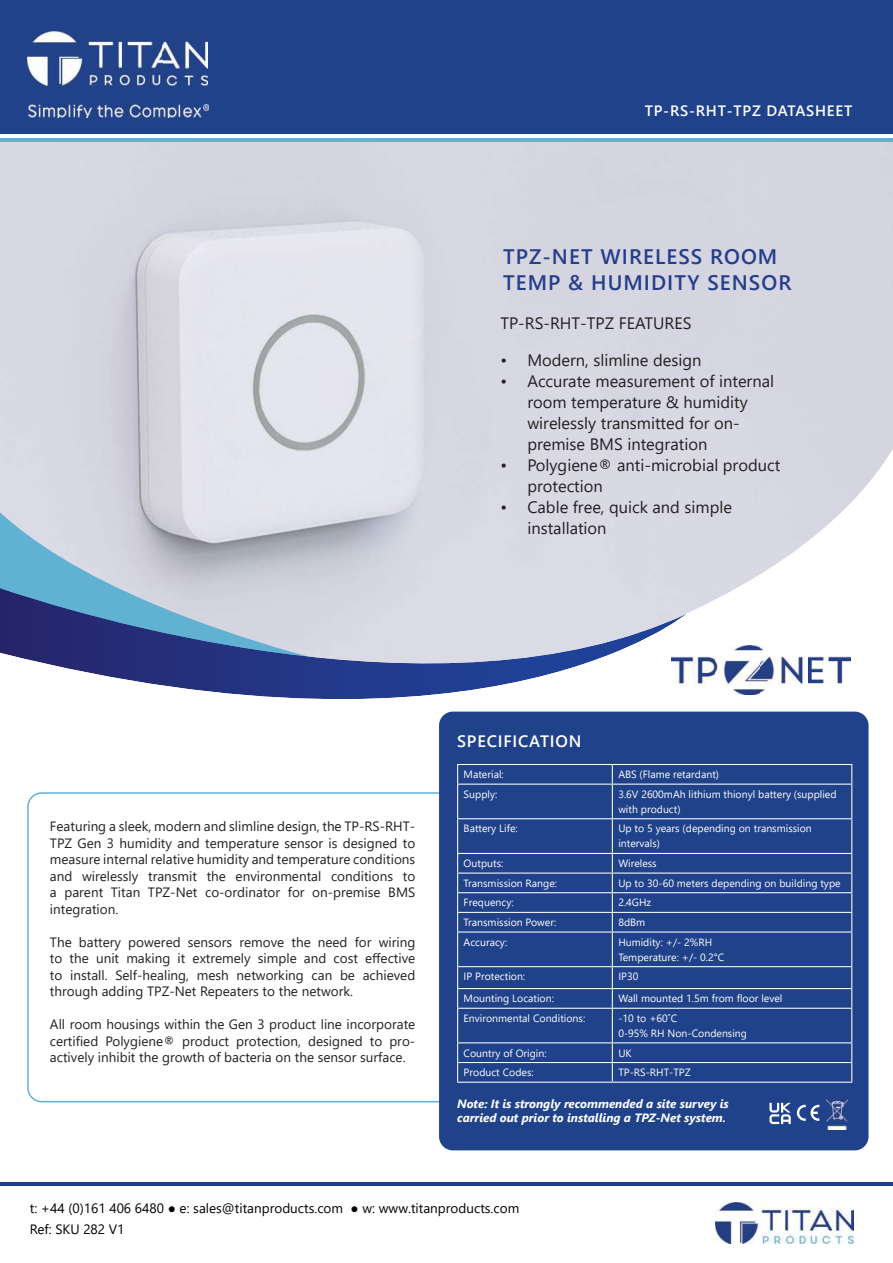
<style>
.page{position:relative;width:893px;height:1263px;background:#fff}
.page>*{position:absolute;margin:0;border:0;box-sizing:border-box;transform-origin:0 0}
.t1{font:600 21px/25.2px "Segoe UI";letter-spacing:.05em;color:#253e8a}
.t2{font:16.5px "Segoe UI";color:#221f1f}
.t3{font:600 16.5px "Segoe UI";letter-spacing:.05em;color:#fff}
.t4{font:600 15px "Segoe UI";letter-spacing:.05em;color:#fff}
.t5{font:13.5px/16.5px "Segoe UI";color:#221f1f;text-align:justify}
.t6{font:13.5px/21px "Segoe UI";color:#000}
.t7{font:italic 700 12px/14.4px "Segoe UI";color:#fff}
.t8{font:10.5px/15px "Segoe UI";color:#fff}
</style>
<div class="page">
<img style="left:0;top:142px;width:893px;height:283px">
<svg style="left:432px;top:425px;width:461px;height:359px;fill:#d9d9e3"></svg>
<svg style="left:0;top:400px;width:432px;height:188px;background:#cfd3de"></svg>
<img style="left:0;top:588px;width:687px;height:111px">
<hr style="left:0;top:138px;width:893px;height:4px;background:#61b1d3">
<div style="left:0;top:0;width:893px;height:134px;background:#20428a"></div>
<hr style="left:0;top:1182px;width:893px;height:3px;background:#20428a">
<img style="left:27px;top:31px;width:181px;height:54px">
<img style="left:715px;top:1202px;width:138px;height:41px">
<img style="left:28px;top:104px;width:180px;height:14px">
<div style="left:27px;top:792px;width:439px;height:310px;border:2px solid #61b1d3;border-radius:14px"></div>
<div style="left:439px;top:712px;width:429px;height:438px;background:#20428a;border-radius:14px"></div>
<svg style="left:797px;top:1105px;width:22px;height:16px"></svg>
<svg style="left:769px;top:1103px;width:22px;height:21px"></svg>
<img style="left:826px;top:1099px;width:21px;height:30px">
<hr style="left:457px;top:764px;width:155px;height:1px;background:#fff">
<svg style="left:457px;top:765px;width:1px;height:19px"></svg>
<hr style="left:612px;top:764px;width:240px;height:1px;background:#fff">
<svg style="left:612px;top:765px;width:1px;height:19px"></svg>
<svg style="left:851px;top:765px;width:1px;height:19px"></svg>
<hr style="left:457px;top:932px;width:1px;height:34px;background:#fff">
<hr style="left:612px;top:932px;width:1px;height:34px;background:#fff">
<hr style="left:851px;top:932px;width:1px;height:34px;background:#fff">
<hr style="left:457px;top:784px;width:155px;height:1px;background:#fff">
<hr style="left:457px;top:785px;width:1px;height:33px;background:#fff">
<hr style="left:612px;top:784px;width:240px;height:1px;background:#fff">
<hr style="left:612px;top:785px;width:1px;height:33px;background:#fff">
<hr style="left:851px;top:785px;width:1px;height:33px;background:#fff">
<hr style="left:457px;top:818px;width:155px;height:1px;background:#fff">
<hr style="left:612px;top:818px;width:240px;height:1px;background:#fff">
<hr style="left:457px;top:819px;width:1px;height:34px;background:#fff">
<hr style="left:612px;top:819px;width:1px;height:34px;background:#fff">
<hr style="left:851px;top:819px;width:1px;height:34px;background:#fff">
<hr style="left:457px;top:853px;width:155px;height:1px;background:#fff">
<hr style="left:612px;top:853px;width:240px;height:1px;background:#fff">
<hr style="left:457px;top:872px;width:155px;height:1px;background:#fff">
<hr style="left:612px;top:872px;width:240px;height:1px;background:#fff">
<hr style="left:457px;top:892px;width:155px;height:1px;background:#fff">
<hr style="left:612px;top:892px;width:240px;height:1px;background:#fff">
<hr style="left:457px;top:912px;width:155px;height:1px;background:#fff">
<hr style="left:612px;top:912px;width:240px;height:1px;background:#fff">
<svg style="left:457px;top:854px;width:1px;height:77px"></svg>
<svg style="left:612px;top:854px;width:1px;height:77px"></svg>
<svg style="left:851px;top:854px;width:1px;height:77px"></svg>
<hr style="left:457px;top:931px;width:155px;height:1px;background:#fff">
<hr style="left:612px;top:931px;width:240px;height:1px;background:#fff">
<hr style="left:457px;top:966px;width:155px;height:1px;background:#fff">
<hr style="left:612px;top:966px;width:240px;height:1px;background:#fff">
<hr style="left:457px;top:988px;width:155px;height:1px;background:#fff">
<hr style="left:612px;top:988px;width:240px;height:1px;background:#fff">
<svg style="left:457px;top:967px;width:1px;height:41px"></svg>
<svg style="left:612px;top:967px;width:1px;height:41px"></svg>
<svg style="left:851px;top:967px;width:1px;height:41px"></svg>
<hr style="left:457px;top:1008px;width:155px;height:1px;background:#fff">
<hr style="left:612px;top:1008px;width:240px;height:1px;background:#fff">
<hr style="left:457px;top:1009px;width:1px;height:33px;background:#fff">
<hr style="left:612px;top:1009px;width:1px;height:33px;background:#fff">
<hr style="left:851px;top:1009px;width:1px;height:33px;background:#fff">
<hr style="left:457px;top:1042px;width:155px;height:1px;background:#fff">
<hr style="left:612px;top:1042px;width:240px;height:1px;background:#fff">
<svg style="left:457px;top:1043px;width:1px;height:39px"></svg>
<svg style="left:612px;top:1043px;width:1px;height:39px"></svg>
<svg style="left:851px;top:1043px;width:1px;height:39px"></svg>
<hr style="left:458px;top:1062px;width:154px;height:1px;background:#fff">
<hr style="left:612px;top:1062px;width:239px;height:1px;background:#fff">
<hr style="left:457px;top:1082px;width:155px;height:1px;background:#fff">
<hr style="left:612px;top:1082px;width:240px;height:1px;background:#fff">
<img style="left:671px;top:645px;width:179px;height:49px">
<p class="t4" style="left:645px;top:105px;width:209px">TP-RS-RHT-TPZ DATASHEET</p>
<h1 class="t1" style="left:503px;top:247px;width:290px">TPZ-NET WIRELESS ROOM<br>TEMP &amp; HUMIDITY SENSOR</h1>
<p class="t2" style="left:500px;top:307px;width:193px">TP-RS-RHT-TPZ FEATURES</p>
<p class="t2" style="left:500px;top:351px;width:203px">ï Modern, slimline design</p>
<p class="t2" style="left:500px;top:372px;width:275px">ï Accurate measurement of internal</p>
<p class="t2" style="left:527px;top:387px;width:222px">room temperature &amp; humidity</p>
<p class="t2" style="left:527px;top:408px;width:214px">wirelessly transmitted for on-</p>
<p class="t2" style="left:527px;top:429px;width:181px">premise BMS integration</p>
<p class="t2" style="left:500px;top:456px;width:281px">ï Polygiene® anti-microbial product</p>
<p class="t2" style="left:527px;top:471px;width:77px">protection</p>
<p class="t2" style="left:500px;top:498px;width:233px">ï Cable free, quick and simple</p>
<p class="t2" style="left:527px;top:513px;width:81px">installation</p>
<p class="t5" style="left:50px;top:817px;width:367px">Featuring a sleek, modern and slimline design, the TP-RS-RHT-TPZ Gen 3 humidity and temperature sensor is designed to measure internal relative humidity and temperature conditions and wirelessly transmit the environmental conditions to a parent Titan TPZ-Net co-ordinator for on-premise BMS integration.</p>
<p class="t5" style="left:50px;top:932px;width:367px">The battery powered sensors remove the need for wiring to the unit making it extremely simple and cost effective to install. Self-healing, mesh networking can be achieved through adding TPZ-Net Repeaters to the network.</p>
<p class="t5" style="left:50px;top:1015px;width:367px">All room housings within the Gen 3 product line incorporate certified Polygiene® product protection, designed to pro&shy;actively inhibit the growth of bacteria on the sensor surface.</p>
<p class="t3" style="left:457px;top:734px;width:126px">SPECIFICATION</p>
<p class="t8" style="left:464px;top:766px;width:42px">Material:</p>
<p class="t8" style="left:618px;top:766px;width:102px">ABS (Flame retardant)</p>
<p class="t8" style="left:464px;top:786px;width:35px">Supply:</p>
<p class="t8" style="left:618px;top:786px;width:220px">3.6V 2600mAh lithium thionyl battery (supplied with product)</p>
<p class="t8" style="left:464px;top:820px;width:56px">Battery Life:</p>
<p class="t8" style="left:618px;top:820px;width:195px">Up to 5 years (depending on transmission intervals)</p>
<p class="t8" style="left:464px;top:855px;width:41px">Outputs:</p>
<p class="t8" style="left:618px;top:855px;width:40px">Wireless</p>
<p class="t8" style="left:464px;top:874px;width:95px">Transmission Range:</p>
<p class="t8" style="left:618px;top:874px;width:224px">Up to 30-60 meters depending on building type</p>
<p class="t8" style="left:464px;top:894px;width:52px">Frequency:</p>
<p class="t8" style="left:618px;top:894px;width:35px">2.4GHz</p>
<p class="t8" style="left:464px;top:914px;width:94px">Transmission Power:</p>
<p class="t8" style="left:618px;top:914px;width:28px">8dBm</p>
<p class="t8" style="left:464px;top:933px;width:45px">Accuracy:</p>
<p class="t8" style="left:618px;top:933px;width:107px">Humidity: +/- 2%RH<br>Temperature: +/- 0.2°C</p>
<p class="t8" style="left:464px;top:968px;width:63px">IP Protection:</p>
<p class="t8" style="left:618px;top:968px;width:21px">IP30</p>
<p class="t8" style="left:464px;top:990px;width:92px">Mounting Location:</p>
<p class="t8" style="left:618px;top:990px;width:166px">Wall mounted 1.5m from floor level</p>
<p class="t8" style="left:464px;top:1010px;width:123px">Environmental Conditions:</p>
<p class="t8" style="left:618px;top:1010px;width:130px">-10 to +60˚C<br>0-95% RH Non-Condensing</p>
<p class="t8" style="left:464px;top:1044px;width:85px">Country of Origin:</p>
<p class="t8" style="left:618px;top:1044px;width:15px">UK</p>
<p class="t8" style="left:464px;top:1064px;width:72px">Product Codes:</p>
<p class="t8" style="left:618px;top:1064px;width:74px">TP-RS-RHT-TPZ</p>
<p class="t7" style="left:457px;top:1098px;width:273px">Note: It is strongly recommended a site survey is carried out prior to installing a TPZ-Net system.</p>
<p class="t6" style="left:30px;top:1197px;width:491px">t: +44 (0)161 406 6480 ● e: sales@titanproducts.com ● w: www.titanproducts.com<br>Ref: SKU 282 V1</p>
</div>
